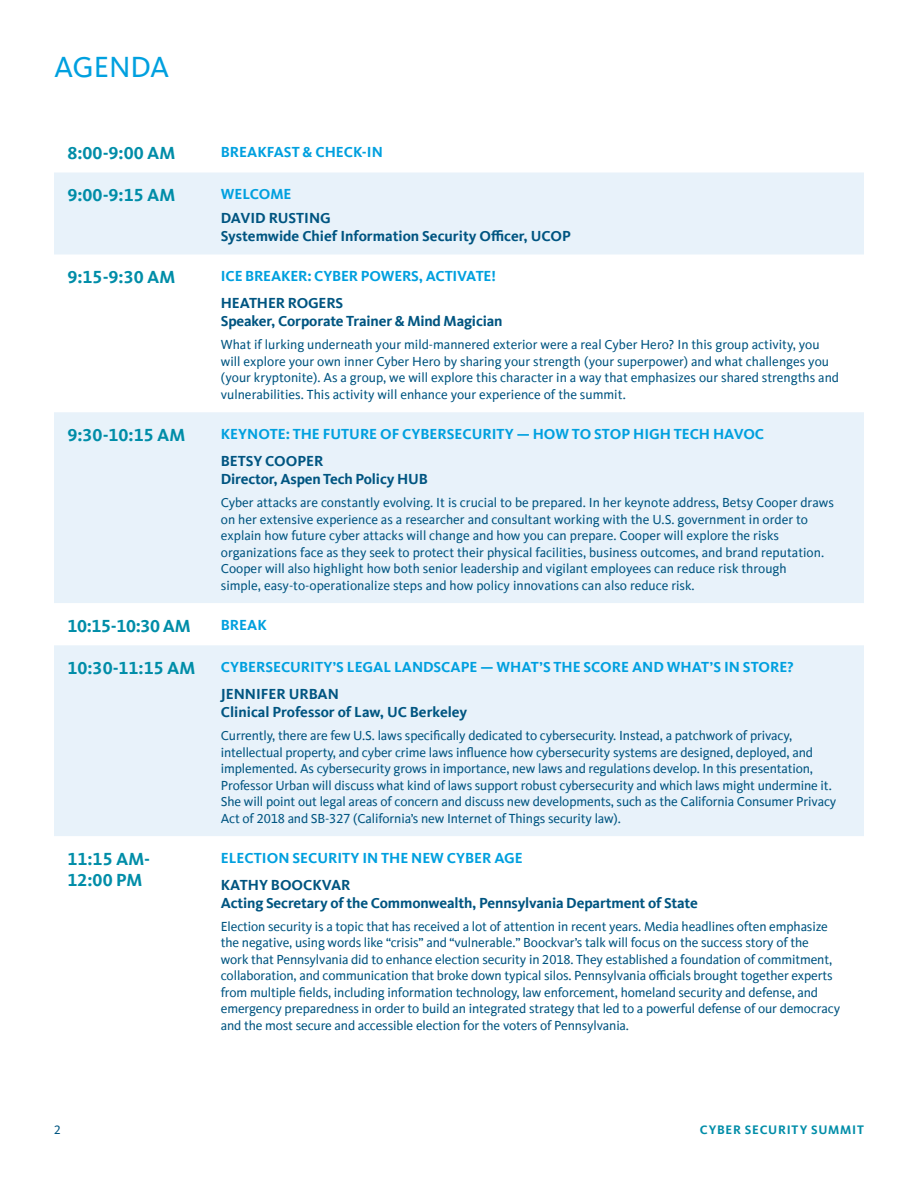
<style>
.page{position:relative;width:918px;height:1188px;background:#fff}
.page>*{position:absolute;margin:0;border:0;box-sizing:border-box;transform-origin:0 0}
.t1{font:30px "Kievit Offc Pro";color:#00a0df}
.t2{font:700 18px/21px "Kievit Offc Pro";color:#008da8}
.t3{font:700 15px/18px "Kievit Offc Pro";letter-spacing:-.01em;color:#005581}
.t4{font:700 15px "Kievit Offc Pro";color:#00a0df}
.t5{font:13.5px/16.5px "Kievit Offc Pro";letter-spacing:-.01em;color:#005581}
.t6{font:700 12.75px "Kievit Offc Pro";letter-spacing:.06em;color:#008da8}
.t7{font:12.75px "Kievit Offc Pro";color:#005581}
</style>
<div class="page">
<svg style="left:54px;top:172px;width:810px;height:664px;fill:#e8f2fa"></svg>
<h1 class="t1" style="left:54px;top:49px;width:117px">AGENDA</h1>
<h2 class="t2" style="left:68px;top:142px;width:109px">8:00-9:00 AM</h2>
<p class="t4" style="left:221px;top:143px;width:164px">BREAKFAST &amp; CHECK-IN</p>
<h2 class="t2" style="left:68px;top:185px;width:109px">9:00-9:15 AM</h2>
<p class="t4" style="left:221px;top:185px;width:72px">WELCOME</p>
<p class="t3" style="left:221px;top:209px;width:352px">DAVID RUSTING<br>Systemwide Chief Information Security Officer, UCOP</p>
<h2 class="t2" style="left:68px;top:267px;width:109px">9:15-9:30 AM</h2>
<p class="t4" style="left:221px;top:267px;width:277px">ICE BREAKER: CYBER POWERS, ACTIVATE!</p>
<p class="t3" style="left:221px;top:294px;width:283px">HEATHER ROGERS<br>Speaker, Corporate Trainer &amp; Mind Magician</p>
<p class="t5" style="left:221px;top:336px;width:620px">What if lurking underneath your mild-mannered exterior were a real Cyber Hero? In this group activity, you will explore your own inner Cyber Hero by sharing your strength (your superpower) and what challenges you (your kryptonite). As a group, we will explore this character in a way that emphasizes our shared strengths and vulnerabilities. This activity will enhance your experience of the summit.</p>
<h2 class="t2" style="left:68px;top:424px;width:119px">9:30-10:15 AM</h2>
<p class="t4" style="left:221px;top:425px;width:545px">KEYNOTE: THE FUTURE OF CYBERSECURITY — HOW TO STOP HIGH TECH HAVOC</p>
<p class="t3" style="left:221px;top:452px;width:208px">BETSY COOPER<br>Director, Aspen Tech Policy HUB</p>
<p class="t5" style="left:221px;top:494px;width:615px">Cyber attacks are constantly evolving. It is crucial to be prepared. In her keynote address, Betsy Cooper draws on her extensive experience as a researcher and consultant working with the U.S. government in order to explain how future cyber attacks will change and how you can prepare. Cooper will explore the risks organizations face as they seek to protect their physical facilities, business outcomes, and brand reputation.<br>Cooper will also highlight how both senior leadership and vigilant employees can reduce risk through<br>simple, easy-to-operationalize steps and how policy innovations can also reduce risk.</p>
<h2 class="t2" style="left:68px;top:615px;width:125px">10:15-10:30 AM</h2>
<p class="t4" style="left:221px;top:616px;width:47px">BREAK</p>
<h2 class="t2" style="left:68px;top:658px;width:129px">10:30-11:15 AM</h2>
<p class="t4" style="left:221px;top:658px;width:574px">CYBERSECURITY’S LEGAL LANDSCAPE — WHAT’S THE SCORE AND WHAT’S IN STORE?</p>
<p class="t3" style="left:221px;top:685px;width:248px">JENNIFER URBAN<br>Clinical Professor of Law, UC Berkeley</p>
<p class="t5" style="left:221px;top:727px;width:617px">Currently, there are few U.S. laws specifically dedicated to cybersecurity. Instead, a patchwork of privacy, intellectual property, and cyber crime laws influence how cybersecurity systems are designed, deployed, and implemented. As cybersecurity grows in importance, new laws and regulations develop. In this presentation, Professor Urban will discuss what kind of laws support robust cybersecurity and which laws might undermine it.<br>She will point out legal areas of concern and discuss new developments, such as the California Consumer Privacy Act of 2018 and SB-327 (California’s new Internet of Things security law).</p>
<h2 class="t2" style="left:68px;top:848px;width:84px">11:15 AM-<br>12:00 PM</h2>
<p class="t4" style="left:221px;top:849px;width:303px">ELECTION SECURITY IN THE NEW CYBER AGE</p>
<p class="t3" style="left:221px;top:876px;width:479px">KATHY BOOCKVAR<br>Acting Secretary of the Commonwealth, Pennsylvania Department of State</p>
<p class="t5" style="left:221px;top:918px;width:621px">Election security is a topic that has received a lot of attention in recent years. Media headlines often emphasize the negative, using words like “crisis” and “vulnerable.” Boockvar’s talk will focus on the success story of the<br>work that Pennsylvania did to enhance election security in 2018. They established a foundation of commitment, collaboration, and communication that broke down typical silos. Pennsylvania officials brought together experts from multiple fields, including information technology, law enforcement, homeland security and defense, and emergency preparedness in order to build an integrated strategy that led to a powerful defense of our democracy and the most secure and accessible election for the voters of Pennsylvania.</p>
<p class="t7" style="left:54px;top:1122px;width:8px">2</p>
<p class="t6" style="left:700px;top:1122px;width:166px">CYBER SECURITY SUMMIT</p>
</div>
